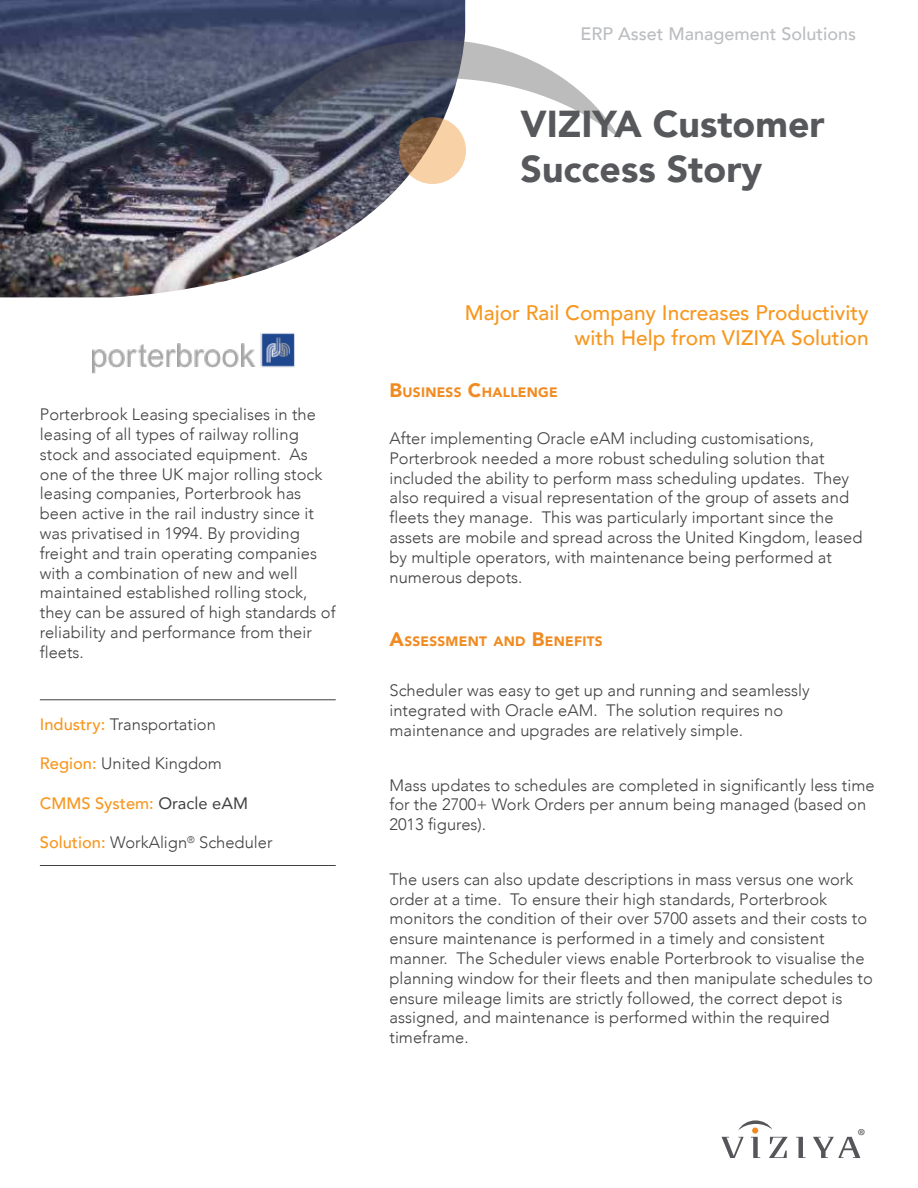
<style>
.page{position:relative;width:918px;height:1188px;background:#fff}
.page>*{position:absolute;margin:0;border:0;box-sizing:border-box;transform-origin:0 0}
.t1{font:900 37.5px/44.8px "Avenir";color:#57585b}
.t2{font:500 21px/25.2px "Avenir";color:#f7971f;text-align:right}
.t3{font:19.05px "Myriad Pro";color:#56565a}
.t4{font:500 18px "Avenir";color:#bbbdc0}
.t5{font:300 16.5px/19.8px "Avenir";color:#404042}
.t6{font:500 16.5px "Avenir";color:#f7971f}
.t7{font:900 13.65px "Avenir";letter-spacing:.02em;color:#f18b21}
.s1{font-weight:500;color:#f7971f}
.s2{font-weight:400;color:#404042}
.s3{font-size:19.5px}
</style>
<div class="page">
<img style="left:92px;top:333px;width:203px;height:41px">
<img style="left:0;top:0;width:465px;height:297px">
<hr style="left:40px;top:699px;width:296px;height:1px;background:#404042">
<hr style="left:40px;top:865px;width:296px;height:1px;background:#404042">
<svg style="left:247px;top:40px;width:373px;height:109px"></svg>
<svg style="left:399px;top:117px;width:67px;height:67px;background:#cba57f"></svg>
<svg style="left:796px;top:1137px;width:10px;height:21px"></svg>
<svg style="left:813px;top:1137px;width:47px;height:21px"></svg>
<svg style="left:722px;top:1120px;width:66px;height:38px"></svg>
<p class="t5" style="left:40px;top:406px;width:297px">Porterbrook Leasing specialises in the leasing of all types of railway rolling stock and associated equipment. As one of the three UK major rolling stock leasing companies, Porterbrook has been active in the rail industry since it was privatised in 1994. By providing freight and train operating companies with a combination of new and well maintained established rolling stock, they can be assured of high standards of reliability and performance from their fleets.</p>
<p class="t5" style="left:40px;top:715px;width:178px"><span class="s1">Industry:</span> Transportation</p>
<p class="t5" style="left:40px;top:755px;width:184px"><span class="s1">Region:</span> United Kingdom</p>
<p class="t6" style="left:40px;top:796px;width:210px">CMMS System: <span class="s2">Oracle eAM</span></p>
<p class="t5" style="left:40px;top:834px;width:234px"><span class="s1">Solution:</span> WorkAlign<sup>®</sup> Scheduler</p>
<p class="t4" style="left:580px;top:26px;width:277px">ERP Asset Management Solutions</p>
<h1 class="t1" style="left:521px;top:106px;width:306px">VIZIYA Customer<br>Success Story</h1>
<p class="t2" style="left:465px;top:302px;width:405px">Major Rail Company Increases Productivity with Help from VIZIYA Solution</p>
<p class="t7" style="left:389px;top:387px;width:170px"><span class="s3">B</span>USINESS <span class="s3">C</span>HALLENGE</p>
<p class="t5" style="left:389px;top:430px;width:474px">After implementing Oracle eAM including customisations, Porterbrook needed a more robust scheduling solution that included the ability to perform mass scheduling updates. They also required a visual representation of the group of assets and fleets they manage. This was particularly important since the assets are mobile and spread across the United Kingdom, leased by multiple operators, with maintenance being performed at numerous depots.</p>
<p class="t7" style="left:389px;top:636px;width:215px"><span class="s3">A</span>SSESSMENT AND <span class="s3">B</span>ENEFITS</p>
<p class="t5" style="left:389px;top:682px;width:422px">Scheduler was easy to get up and running and seamlessly integrated with Oracle eAM. The solution requires no maintenance and upgrades are relatively simple.</p>
<p class="t5" style="left:389px;top:776px;width:487px">Mass updates to schedules are completed in significantly less time for the 2700+ Work Orders per annum being managed (based on<br>2013 figures).</p>
<p class="t5" style="left:389px;top:871px;width:485px">The users can also update descriptions in mass versus one work order at a time. To ensure their high standards, Porterbrook monitors the condition of their over 5700 assets and their costs to ensure maintenance is performed in a timely and consistent manner. The Scheduler views enable Porterbrook to visualise the planning window for their fleets and then manipulate schedules to ensure mileage limits are strictly followed, the correct depot is assigned, and maintenance is performed within the required timeframe.</p>
<p class="t3" style="left:858px;top:1125px;width:9px">®</p>
</div>
